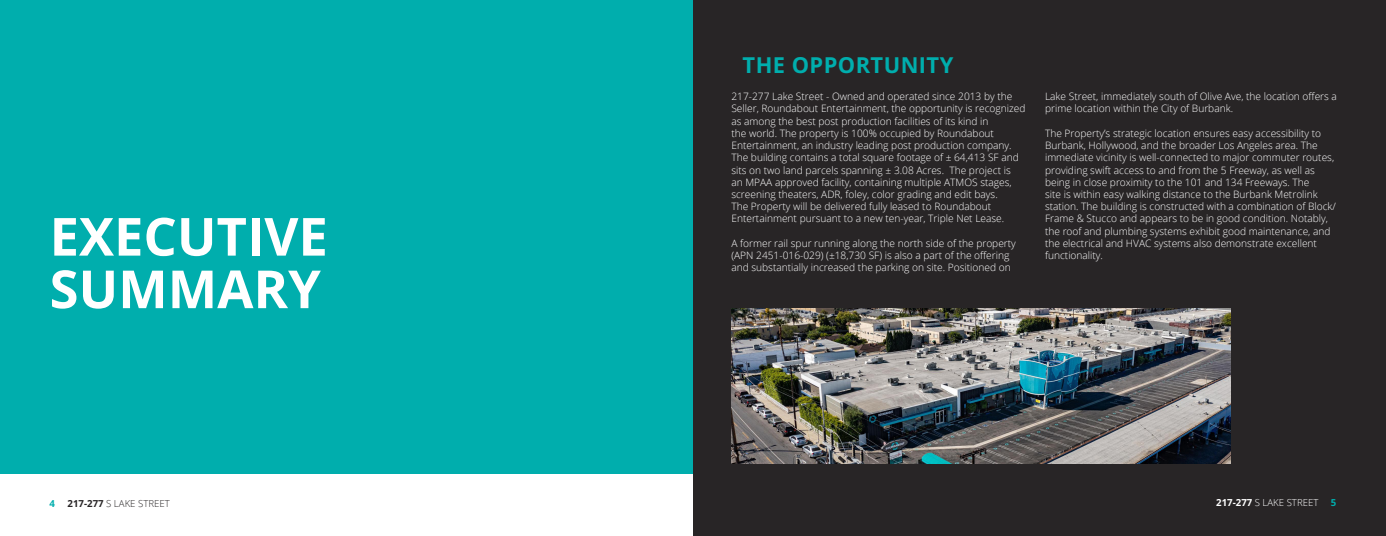
<style>
.page{position:relative;width:1386px;height:536px;background:#fff}
.page>*{position:absolute;margin:0;border:0;box-sizing:border-box;transform-origin:0 0}
.Title_Content{font:700 52.5px "Open Sans";color:#fff}
.t1{font:700 21.88px "Open Sans";letter-spacing:.02em;color:#00aead}
.Normal_Text_3{font:300 10.15px/12.2px "Open Sans";color:#fff}
.t2{font:300 9.62px "Open Sans";color:#282526}
.t3{font:300 9.62px "Open Sans";color:#fff}
.t4{font:700 9.62px "Open Sans";color:#00aead}
.s1{font-weight:700}
</style>
<div class="page">
<div style="left:0;top:0;width:698px;height:473px;background:#00aead"></div>
<div style="left:693px;top:0;width:693px;height:536px;background:#282526"></div>
<img style="left:731px;top:308px;width:499px;height:155px">
<p class="Title_Content" style="left:50px;top:200px;width:280px">EXECUTIVE</p>
<p class="Title_Content" style="left:50px;top:253px;width:273px">SUMMARY</p>
<p class="t1" style="left:743px;top:50px;width:212px">THE OPPORTUNITY</p>
<p class="Normal_Text_3" style="left:731px;top:90px;width:296px">217-277 Lake Street - Owned and operated since 2013 by the Seller, Roundabout Entertainment, the opportunity is recognized as among the best post production facilities of its kind in<br>the world. The property is 100% occupied by Roundabout Entertainment, an industry leading post production company.<br>The building contains a total square footage of ± 64,413 SF and sits on two land parcels spanning ± 3.08 Acres. The project is<br>an MPAA approved facility, containing multiple ATMOS stages, screening theaters, ADR, foley, color grading and edit bays.<br>The Property will be delivered fully leased to Roundabout Entertainment pursuant to a new ten-year, Triple Net Lease.</p>
<p class="Normal_Text_3" style="left:731px;top:237px;width:286px">A former rail spur running along the north side of the property (APN 2451-016-029) (±18,730 SF) is also a part of the offering and substantially increased the parking on site. Positioned on</p>
<p class="Normal_Text_3" style="left:1045px;top:90px;width:293px">Lake Street, immediately south of Olive Ave, the location offers a prime location within the City of Burbank.</p>
<p class="Normal_Text_3" style="left:1045px;top:127px;width:292px">The Property’s strategic location ensures easy accessibility to Burbank, Hollywood, and the broader Los Angeles area. The immediate vicinity is well-connected to major commuter routes, providing swift access to and from the 5 Freeway, as well as being in close proximity to the 101 and 134 Freeways. The<br>site is within easy walking distance to the Burbank Metrolink station. The building is constructed with a combination of Block/ Frame &amp; Stucco and appears to be in good condition. Notably, the roof and plumbing systems exhibit good maintenance, and the electrical and HVAC systems also demonstrate excellent</p>
<p class="Normal_Text_3" style="left:1045px;top:249px;width:60px">functionality.</p>
<p class="t4" style="left:50px;top:497px;width:7px">4</p>
<p class="t2" style="left:68px;top:497px;width:104px"><span class="s1">217-277</span> S LAKE STREET</p>
<p class="t3" style="left:1216px;top:496px;width:104px"><span class="s1">217-277</span> S LAKE STREET</p>
<p class="t4" style="left:1331px;top:496px;width:7px">5</p>
</div>
